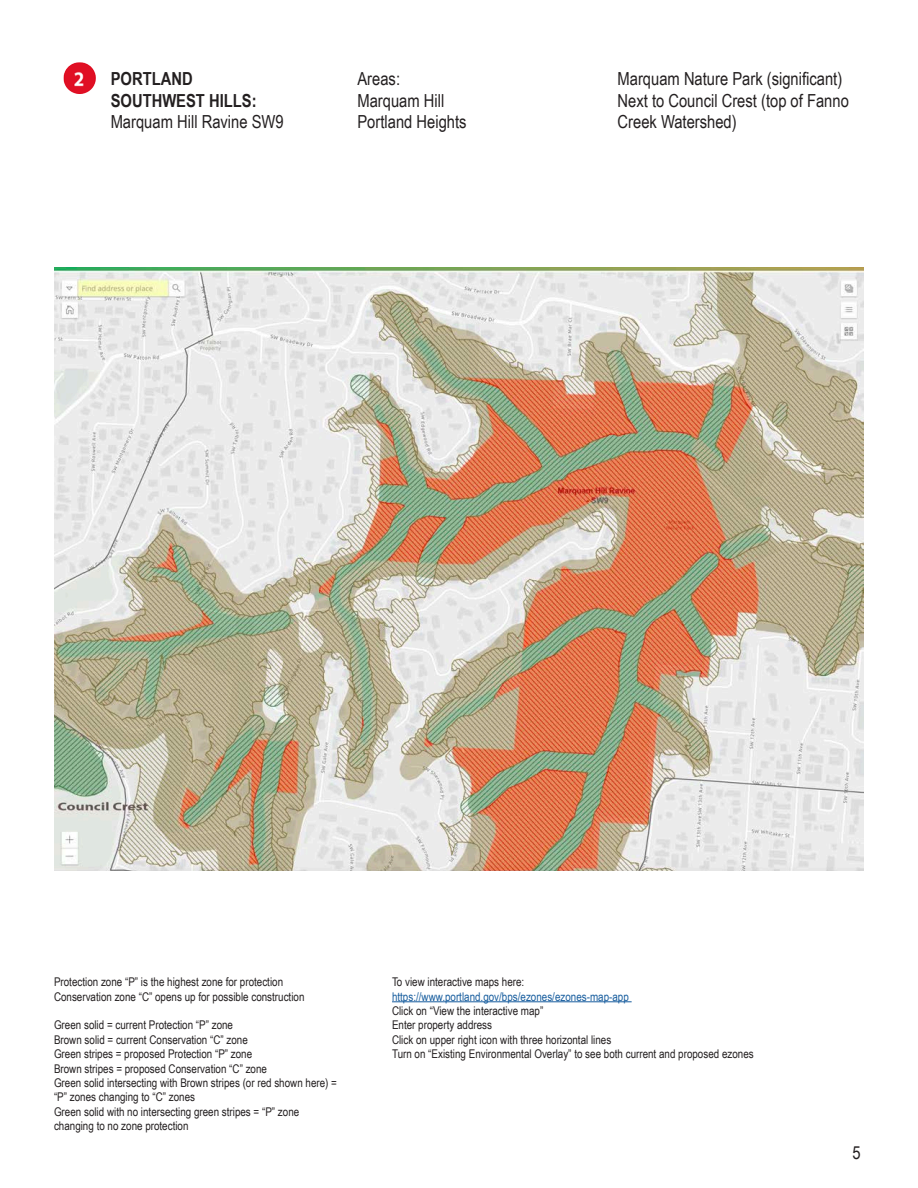
<style>
.page{position:relative;width:918px;height:1188px;background:#fff}
.page>*{position:absolute;margin:0;border:0;box-sizing:border-box;transform-origin:0 0}
.t1{font:18px/21.6px "Arial Narrow";color:#231f20}
.t2{font:700 18px "Arial Narrow";color:#231f20}
.t3{font:12px/14.4px "Arial Narrow";color:#231f20}
.t4{font:12px "Arial Narrow";color:#175d9e}
</style>
<div class="page">
<hr style="left:392px;top:1001px;width:240px;height:1px;background:#175d9e">
<img style="left:54px;top:268px;width:810px;height:602px">
<img style="left:63px;top:62px;width:33px;height:32px">
<p class="t2" style="left:111px;top:65px;width:83px">PORTLAND</p>
<p class="t2" style="left:111px;top:87px;width:147px">SOUTHWEST HILLS:</p>
<p class="t1" style="left:111px;top:111px;width:175px">Marquam Hill Ravine SW9</p>
<p class="t1" style="left:357px;top:67px;width:44px">Areas:</p>
<p class="t1" style="left:357px;top:89px;width:88px">Marquam Hill</p>
<p class="t1" style="left:357px;top:111px;width:111px">Portland Heights</p>
<p class="t1" style="left:618px;top:67px;width:226px">Marquam Nature Park (significant)</p>
<p class="t1" style="left:618px;top:89px;width:233px">Next to Council Crest (top of Fanno<br>Creek Watershed)</p>
<p class="t3" style="left:54px;top:974px;width:252px">Protection zone “P” is the highest zone for protection<br>Conservation zone “C” opens up for possible construction</p>
<p class="t3" style="left:54px;top:1017px;width:285px">Green solid = current Protection “P” zone<br>Brown solid = current Conservation “C” zone<br>Green stripes = proposed Protection “P” zone<br>Brown stripes = proposed Conservation “C” zone<br>Green solid intersecting with Brown stripes (or red shown here) = “P” zones changing to “C” zones<br>Green solid with no intersecting green stripes = “P” zone changing to no zone protection</p>
<p class="t3" style="left:392px;top:974px;width:134px">To view interactive maps here:</p>
<p class="t4" style="left:392px;top:988px;width:238px">https://www.portland.gov/bps/ezones/ezones-map-app</p>
<p class="t3" style="left:392px;top:1003px;width:363px">Click on “View the interactive map”<br>Enter property address<br>Click on upper right icon with three horizontal lines<br>Turn on “Existing Environmental Overlay” to see both current and proposed ezones</p>
<h1 class="t1" style="left:852px;top:1141px;width:10px">5</h1>
</div>
